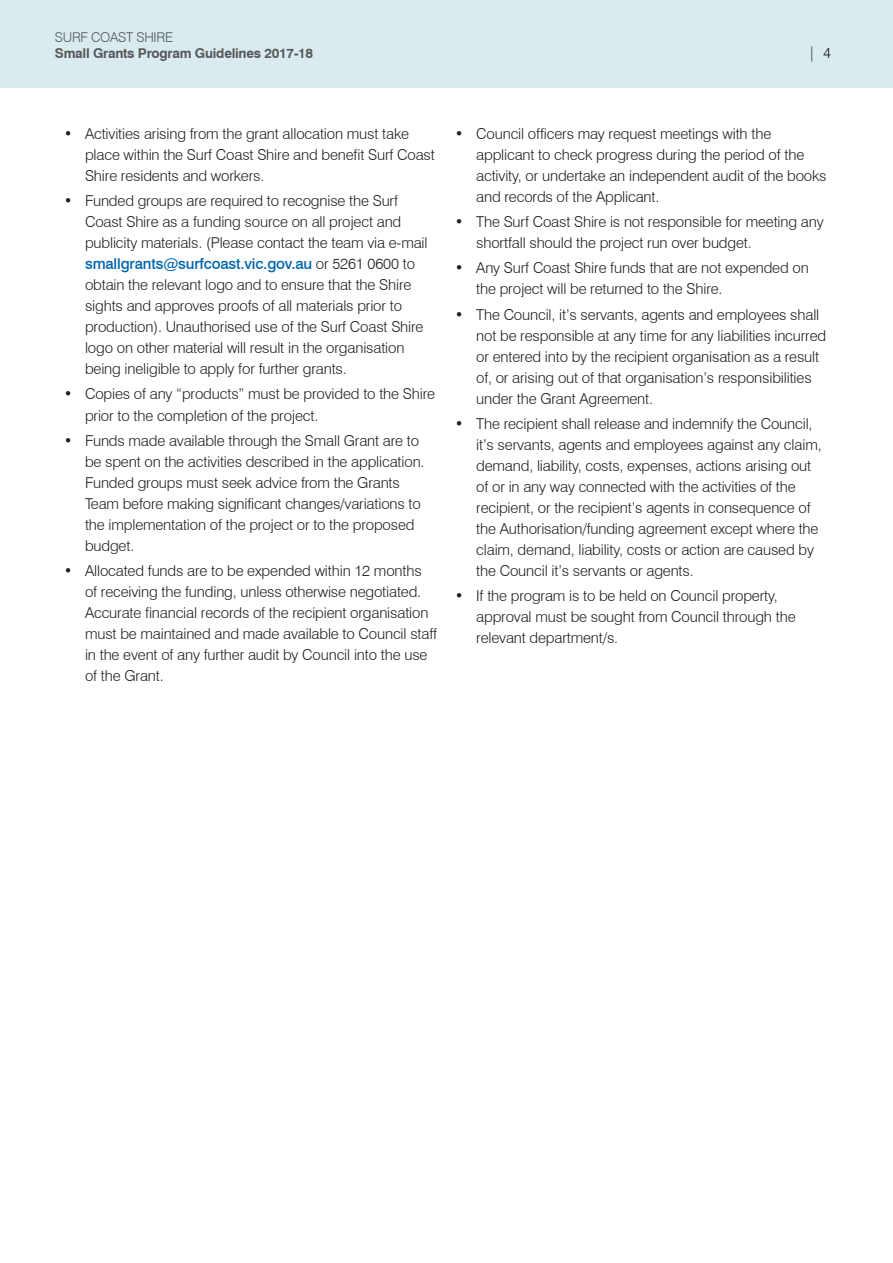
<style>
.page{position:relative;width:893px;height:1263px;background:#fff}
.page>*{position:absolute;margin:0;border:0;box-sizing:border-box;transform-origin:0 0}
.t1{font:300 15px/21px "Swiss 721 BT";letter-spacing:-.01em;color:#231f20}
.t2{font:700 13.5px "Swiss 721 BT";letter-spacing:-.02em;color:#57585a}
.t3{font:300 13.5px "Swiss 721 BT";letter-spacing:-.02em;color:#57585a}
.s1{font-weight:500;color:#0066ae}
</style>
<div class="page">
<div style="left:0;top:0;width:893px;height:88px;background:#daebef"></div>
<p class="t3" style="left:55px;top:29px;width:120px">SURF COAST SHIRE</p>
<p class="t2" style="left:55px;top:45px;width:260px">Small Grants Program Guidelines 2017-18</p>
<p class="t1" style="left:808px;top:42px;width:25px">| 4</p>
<p class="t1" style="left:85px;top:123px;width:351px;text-indent:-21px">• Activities arising from the grant allocation must take place within the Surf Coast Shire and benefit Surf Coast<br>Shire residents and workers.</p>
<p class="t1" style="left:85px;top:190px;width:344px;text-indent:-21px">• Funded groups are required to recognise the Surf Coast Shire as a funding source on all project and publicity materials. (Please contact the team via e-mail <span class="s1">smallgrants@surfcoast.vic.gov.au</span> or 5261 0600 to obtain the relevant logo and to ensure that the Shire sights and approves proofs of all materials prior to production). Unauthorised use of the Surf Coast Shire logo on other material will result in the organisation being ineligible to apply for further grants.</p>
<p class="t1" style="left:85px;top:383px;width:352px;text-indent:-21px">• Copies of any “products” must be provided to the Shire prior to the completion of the project.</p>
<p class="t1" style="left:85px;top:430px;width:341px;text-indent:-21px">• Funds made available through the Small Grant are to be spent on the activities described in the application.<br>Funded groups must seek advice from the Grants Team before making significant changes/variations to the implementation of the project or to the proposed budget.</p>
<p class="t1" style="left:85px;top:560px;width:354px;text-indent:-21px">• Allocated funds are to be expended within 12 months of receiving the funding, unless otherwise negotiated.<br>Accurate financial records of the recipient organisation must be maintained and made available to Council staff in the event of any further audit by Council into the use of the Grant.</p>
<p class="t1" style="left:476px;top:123px;width:352px;text-indent:-21px">• Council officers may request meetings with the applicant to check progress during the period of the activity, or undertake an independent audit of the books and records of the Applicant.</p>
<p class="t1" style="left:476px;top:211px;width:349px;text-indent:-21px">• The Surf Coast Shire is not responsible for meeting any shortfall should the project run over budget.</p>
<p class="t1" style="left:476px;top:257px;width:334px;text-indent:-21px">• Any Surf Coast Shire funds that are not expended on the project will be returned to the Shire.</p>
<p class="t1" style="left:476px;top:304px;width:351px;text-indent:-21px">• The Council, it’s servants, agents and employees shall not be responsible at any time for any liabilities incurred or entered into by the recipient organisation as a result of, or arising out of that organisation’s responsibilities under the Grant Agreement.</p>
<p class="t1" style="left:476px;top:413px;width:347px;text-indent:-21px">• The recipient shall release and indemnify the Council, it’s servants, agents and employees against any claim, demand, liability, costs, expenses, actions arising out of or in any way connected with the activities of the recipient, or the recipient’s agents in consequence of the Authorisation/funding agreement except where the claim, demand, liability, costs or action are caused by the Council it’s servants or agents.</p>
<p class="t1" style="left:476px;top:585px;width:321px;text-indent:-21px">• If the program is to be held on Council property, approval must be sought from Council through the relevant department/s.</p>
</div>
